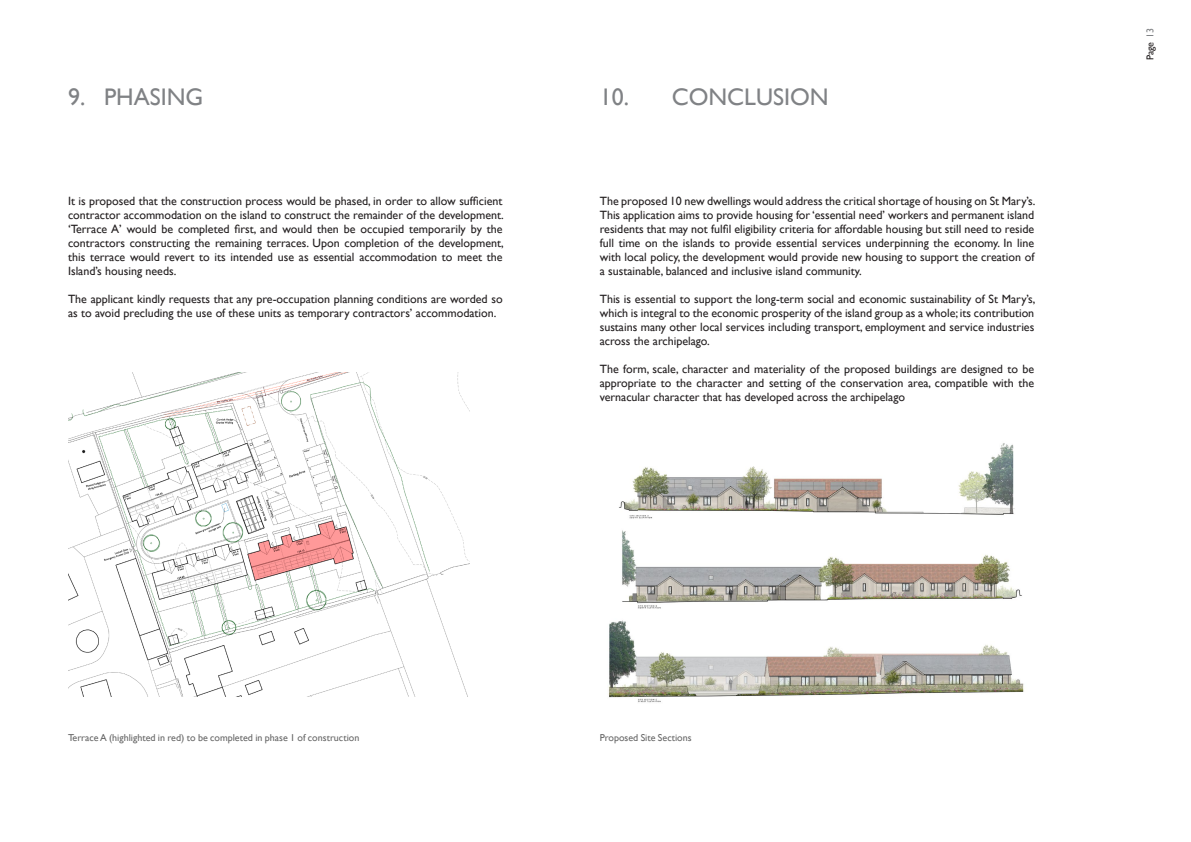
<style>
.page{position:relative;width:1191px;height:842px;background:#fff}
.page>*{position:absolute;margin:0;border:0;box-sizing:border-box;transform-origin:0 0}
._05_Heading_colour{font:24px "Gill Sans";color:#808285}
._05_Body_text_black{font:12px/14px "Gill Sans";color:#231f20;text-align:justify}
._05_Small_heading{font:10px "Gill Sans";color:#666}
.t1{font:10px "Gill Sans";letter-spacing:-.025em;color:#231f20}
.s1{color:#808285}
</style>
<div class="page">
<img style="left:68px;top:373px;width:402px;height:323px">
<img style="left:608px;top:443px;width:416px;height:260px">
<p class="_05_Heading_colour" style="left:68px;top:83px;width:137px">9. PHASING</p>
<p class="_05_Heading_colour" style="left:600px;top:83px;width:230px">10. CONCLUSION</p>
<p class="_05_Body_text_black" style="left:68px;top:194px;width:437px">It is proposed that the construction process would be phased, in order to allow sufficient contractor accommodation on the island to construct the remainder of the development. ‘Terrace A’ would be completed first, and would then be occupied temporarily by the contractors constructing the remaining terraces. Upon completion of the development, this terrace would revert to its intended use as essential accommodation to meet the Island’s housing needs.</p>
<p class="_05_Body_text_black" style="left:68px;top:292px;width:436px">The applicant kindly requests that any pre-occupation planning conditions are worded so as to avoid precluding the use of these units as temporary contractors’ accommodation.</p>
<p class="_05_Body_text_black" style="left:600px;top:194px;width:437px">The proposed 10 new dwellings would address the critical shortage of housing on St Mary’s.<br>This application aims to provide housing for ‘essential need’ workers and permanent island residents that may not fulfil eligibility criteria for affordable housing but still need to reside full time on the islands to provide essential services underpinning the economy. In line with local policy, the development would provide new housing to support the creation of a sustainable, balanced and inclusive island community.</p>
<p class="_05_Body_text_black" style="left:600px;top:292px;width:437px">This is essential to support the long-term social and economic sustainability of St Mary’s, which is integral to the economic prosperity of the island group as a whole; its contribution sustains many other local services including transport, employment and service industries across the archipelago.</p>
<p class="_05_Body_text_black" style="left:600px;top:362px;width:436px">The form, scale, character and materiality of the proposed buildings are designed to be appropriate to the character and setting of the conservation area, compatible with the vernacular character that has developed across the archipelago</p>
<p class="t1" style="left:1144px;top:60px;width:33px;rotate:-90deg">Page <span class="s1">13</span></p>
<p class="_05_Small_heading" style="left:68px;top:732px;width:293px">Terrace A (highlighted in red) to be completed in phase 1 of construction</p>
<p class="_05_Small_heading" style="left:600px;top:732px;width:93px">Proposed Site Sections</p>
</div>
